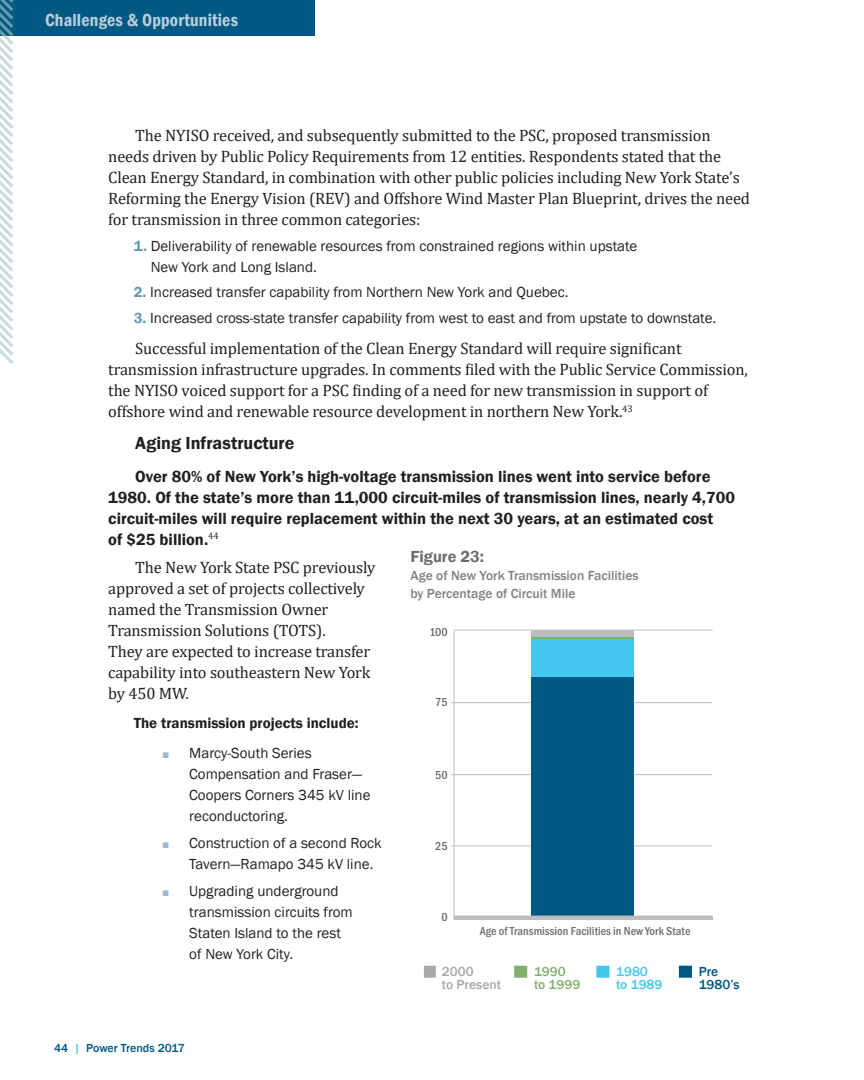
<style>
.page{position:relative;width:864px;height:1080px;background:#fff}
.page>*{position:absolute;margin:0;border:0;box-sizing:border-box;transform-origin:0 0}
.t1{font:600 condensed 18px "Franklin Gothic";letter-spacing:.01em;color:#b8ccde}
.t2{font:600 18px "Franklin Gothic";color:#231f20}
.t3{font:16.5px/21px "Cambria";letter-spacing:-.01em;color:#231f20}
.t4{font:600 16.5px/21px "Franklin Gothic";color:#231f20}
.t5{font:600 16.5px "Franklin Gothic";color:#6c6d70}
.t6{font:15px/21px "Franklin Gothic";color:#231f20}
.t7{font:600 15px "Franklin Gothic";color:#231f20}
.t8{font:500 13.5px/18px "Franklin Gothic";color:#808285}
.t9{font:500 13.5px/13.5px "Franklin Gothic";color:#a8a9ad}
.t10{font:500 13.5px/13.5px "Franklin Gothic";color:#82b06d}
.t11{font:500 13.5px/13.5px "Franklin Gothic";color:#44c7ee}
.t12{font:500 13.5px/13.5px "Franklin Gothic";color:#005982}
.t13{font:500 condensed 12px "Franklin Gothic";color:#6c6d70}
.t14{font:500 12px "Franklin Gothic";color:#005982}
.s1{font-weight:600;color:#6496b7}
.s2{font-size:12px;color:#9ab8cf}
.s3{color:#44c7ee}
</style>
<div class="page">
<svg style="left:0;top:0;width:315px;height:364px"></svg>
<hr style="left:454px;top:630px;width:259px;height:1px;background:#bcbdc0">
<hr style="left:451px;top:702px;width:261px;height:1px;background:#bcbdc0">
<hr style="left:451px;top:774px;width:261px;height:1px;background:#bcbdc0">
<hr style="left:451px;top:846px;width:261px;height:1px;background:#bcbdc0">
<hr style="left:454px;top:630px;width:1px;height:290px;background:#bcbdc0">
<div style="left:531px;top:677px;width:102px;height:241px;background:#005982"></div>
<hr style="left:531px;top:637px;width:102px;height:2px;background:#82b06d">
<div style="left:531px;top:639px;width:102px;height:38px;background:#44c7ee"></div>
<div style="left:531px;top:630px;width:102px;height:7px;background:#bcbdc0"></div>
<hr style="left:454px;top:916px;width:259px;height:4px;background:#bcbdc0">
<div style="left:424px;top:966px;width:12px;height:12px;background:#a8a9ad"></div>
<div style="left:514px;top:966px;width:13px;height:12px;background:#82b06d"></div>
<div style="left:596px;top:966px;width:13px;height:12px;background:#44c7ee"></div>
<div style="left:679px;top:966px;width:13px;height:12px;background:#005982"></div>
<p class="t1" style="left:45px;top:8px;width:195px">Challenges &amp; Opportunities</p>
<p class="t3" style="left:108px;top:125px;width:643px;text-indent:27px">The NYISO received, and subsequently submitted to the PSC, proposed transmission needs driven by Public Policy Requirements from 12 entities. Respondents stated that the Clean Energy Standard, in combination with other public policies including New York State’s Reforming the Energy Vision (REV) and Offshore Wind Master Plan Blueprint, drives the need for transmission in three common categories:</p>
<p class="t6" style="left:151px;top:236px;width:488px;text-indent:-17px"><span class="s1">1.</span> Deliverability of renewable resources from constrained regions within upstate<br>New York and Long Island.</p>
<p class="t6" style="left:134px;top:282px;width:436px"><span class="s1">2.</span> Increased transfer capability from Northern New York and Quebec.</p>
<p class="t6" style="left:134px;top:308px;width:584px"><span class="s1">3.</span> Increased cross-state transfer capability from west to east and from upstate to downstate.</p>
<p class="t3" style="left:108px;top:338px;width:641px;text-indent:27px">Successful implementation of the Clean Energy Standard will require significant transmission infrastructure upgrades. In comments filed with the Public Service Commission, the NYISO voiced support for a PSC finding of a need for new transmission in support of offshore wind and renewable resource development in northern New York.<sup>43</sup></p>
<p class="t2" style="left:135px;top:432px;width:161px">Aging Infrastructure</p>
<p class="t4" style="left:108px;top:466px;width:628px;text-indent:27px">Over 80% of New York’s high-voltage transmission lines went into service before 1980. Of the state’s more than 11,000 circuit-miles of transmission lines, nearly 4,700 circuit-miles will require replacement within the next 30 years, at an estimated cost<br>of $25 billion.<sup>44</sup></p>
<p class="t3" style="left:108px;top:557px;width:269px;text-indent:27px">The New York State PSC previously approved a set of projects collectively named the Transmission Owner<br>Transmission Solutions (TOTS).<br>They are expected to increase transfer capability into southeastern New York by 450 MW.</p>
<p class="t7" style="left:134px;top:714px;width:226px">The transmission projects include:</p>
<p class="t6" style="left:189px;top:743px;width:183px;text-indent:-27px"><span class="s2">■</span> Marcy-South Series<br>Compensation and Fraser—<br>Coopers Corners 345 kV line reconductoring.</p>
<p class="t6" style="left:189px;top:833px;width:194px;text-indent:-27px"><span class="s2">■</span> Construction of a second Rock<br>Tavern—Ramapo 345 kV line.</p>
<p class="t6" style="left:189px;top:881px;width:165px;text-indent:-27px"><span class="s2">■</span> Upgrading underground transmission circuits from<br>Staten Island to the rest of New York City.</p>
<p class="t5" style="left:410px;top:547px;width:75px">Figure 23:</p>
<p class="t8" style="left:410px;top:567px;width:230px">Age of New York Transmission Facilities by Percentage of Circuit Mile</p>
<p class="t13" style="left:429px;top:625px;width:20px">100</p>
<p class="t13" style="left:435px;top:694px;width:14px">75</p>
<p class="t13" style="left:435px;top:767px;width:14px">50</p>
<p class="t13" style="left:435px;top:838px;width:14px">25</p>
<p class="t13" style="left:441px;top:910px;width:8px">0</p>
<p class="t13" style="left:480px;top:923px;width:212px">Age of Transmission Facilities in New York State</p>
<p class="t14" style="left:54px;top:1041px;width:132px">44 <span class="s3">|</span> Power Trends 2017</p>
<p class="t9" style="left:442px;top:965px;width:61px">2000<br>to Present</p>
<p class="t10" style="left:534px;top:965px;width:48px">1990<br>to 1999</p>
<p class="t11" style="left:616px;top:965px;width:48px">1980<br>to 1989</p>
<p class="t12" style="left:699px;top:965px;width:43px">Pre<br>1980’s</p>
</div>
